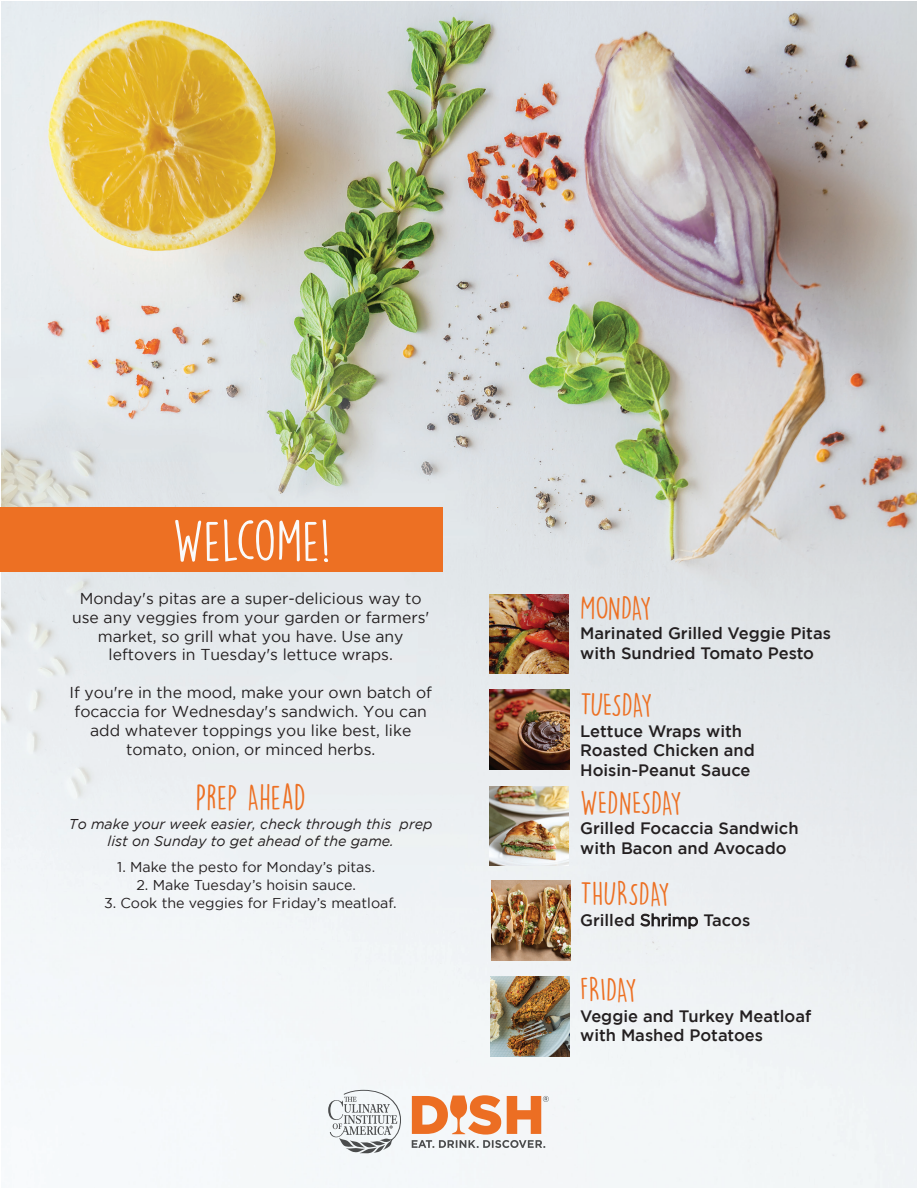
<style>
.page{position:relative;width:918px;height:1188px;background:#fff}
.page>*{position:absolute;margin:0;border:0;box-sizing:border-box;transform-origin:0 0}
.t1{font:52.5px "DK Lemon Yellow Sun";color:#fafafa}
.t2{font:31.5px "DK Lemon Yellow Sun";color:#ed7023}
.t3{font:30px "DK Lemon Yellow Sun";color:#ed7023}
.t4{font:30px "DK Lemon Yellow Sun";letter-spacing:-.04em;color:#ed7023}
.t5{font:500 16.5px/19.5px "Gotham";color:#231f20}
.t6{font:15.75px/18.9px "Gotham";color:#231f20;text-align:center}
.t7{font:14.25px "Gotham";color:#231f20}
.t8{font:italic 14.25px/17.1px "Gotham";color:#231f20;text-align:center}
.s1{font-weight:400}
</style>
<div class="page">
<img style="left:1px;top:1px;width:915px;height:1187px">
<img style="left:490px;top:595px;width:78px;height:79px">
<img style="left:492px;top:880px;width:78px;height:80px">
<img style="left:489px;top:787px;width:80px;height:79px">
<img style="left:490px;top:690px;width:79px;height:79px">
<img style="left:490px;top:977px;width:80px;height:79px">
<svg style="left:328px;top:1090px;width:73px;height:63px"></svg>
<svg style="left:412px;top:1095px;width:137px;height:53px"></svg>
<div style="left:0;top:508px;width:443px;height:64px;background:#ed7023"></div>
<h1 class="t1" style="left:173px;top:509px;width:160px">WELCOME!</h1>
<p class="t6" style="left:72px;top:589px;width:359px">Monday's pitas are a super-delicious way to use any veggies from your garden or farmers' market, so grill what you have. Use any leftovers in Tuesday's lettuce wraps.</p>
<p class="t6" style="left:69px;top:683px;width:364px">If you're in the mood, make your own batch of focaccia for Wednesday's sandwich. You can add whatever toppings you like best, like tomato, onion, or minced herbs.</p>
<h2 class="t2" style="left:196px;top:779px;width:112px">PREP AHEAD</h2>
<p class="t8" style="left:69px;top:816px;width:365px">To make your week easier, check through this prep list on Sunday to get ahead of the game.</p>
<p class="t7" style="left:117px;top:860px;width:259px">1. Make the pesto for Monday’s pitas.</p>
<p class="t7" style="left:136px;top:877px;width:221px">2. Make Tuesday’s hoisin sauce.</p>
<p class="t7" style="left:104px;top:895px;width:294px">3. Cook the veggies for Friday’s meatloaf.</p>
<h3 class="t3" style="left:580px;top:589px;width:73px">MONDAY</h3>
<p class="t5" style="left:580px;top:623px;width:252px">Marinated Grilled Veggie Pitas with Sundried Tomato Pesto</p>
<h3 class="t4" style="left:580px;top:687px;width:74px">TUESDAY</h3>
<p class="t5" style="left:580px;top:721px;width:176px">Lettuce Wraps with<br>Roasted Chicken and<br>Hoisin-Peanut Sauce</p>
<h3 class="t3" style="left:580px;top:784px;width:103px">WEDNESDAY</h3>
<p class="t5" style="left:580px;top:818px;width:220px">Grilled Focaccia Sandwich with Bacon and Avocado</p>
<h3 class="t3" style="left:580px;top:876px;width:91px">THURSDAY</h3>
<p class="t5" style="left:580px;top:910px;width:172px">Grilled <span class="s1">Shrimp</span> Tacos</p>
<h3 class="t3" style="left:580px;top:972px;width:58px">FRIDAY</h3>
<p class="t5" style="left:580px;top:1006px;width:233px">Veggie and Turkey Meatloaf with Mashed Potatoes</p>
</div>
